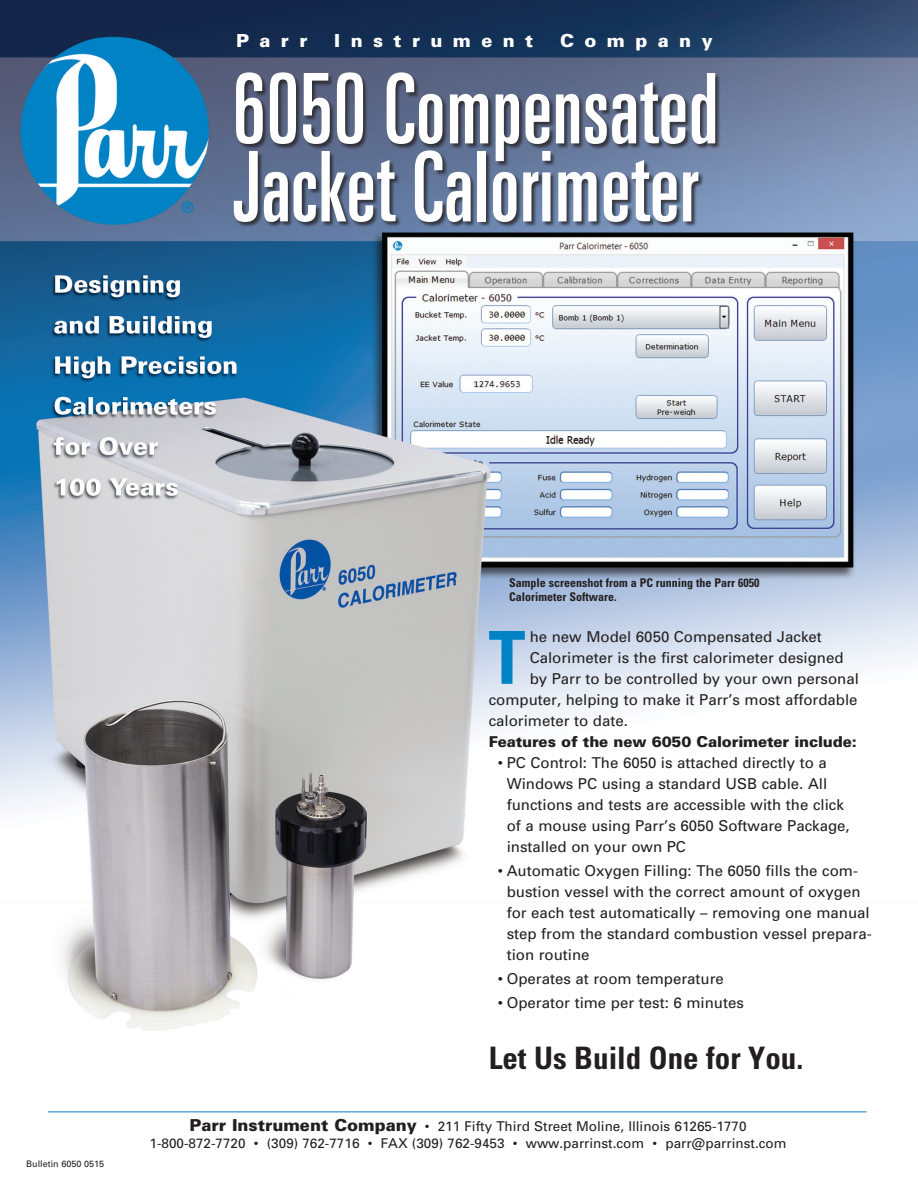
<style>
.page{position:relative;width:918px;height:1188px;background:#fff}
.page>*{position:absolute;margin:0;border:0;box-sizing:border-box;transform-origin:0 0}
.t1{font:ultra-condensed 97.5px "Univers";letter-spacing:.01em;color:#fff;scale:.9 1}
.Parr_Text_2{font:700 condensed 73.2px "Univers";color:#0082c5}
.Parr_Text_2-2{font:700 condensed 30.9px "Univers";color:#231f20}
.t2{font:900 18px "Univers";letter-spacing:.58em;color:#fff}
.Parr_text_3{font:15px/21px "Univers";color:#231f20}
.Parr_Text_2-3{font:15px "Univers";color:#231f20}
.Parr_text_2_Subhead{font:900 15px "Univers";letter-spacing:-.01em;color:#231f20}
.Parr_Text_2-4{font:13.5px "Univers";color:#231f20}
.Captions_1_black{font:700 condensed 12px/13.5px "Univers";color:#231f20}
.t3{font:9px "Univers";color:#231f20}
.s1{font-weight:900;font-size:16.5px}
</style>
<div class="page">
<img style="left:0;top:0;width:918px;height:1112px">
<div style="left:234px;top:73px;width:487px;height:155px;background:#231f20;opacity:.75"></div>
<hr style="left:48px;top:1112px;width:819px;height:1px;background:#0082c5">
<p class="t2" style="left:236px;top:30px;width:73px">Parr</p>
<p class="t2" style="left:334px;top:30px;width:200px">Instrument</p>
<p class="t2" style="left:560px;top:30px;width:154px">Company</p>
<p class="t1" style="left:233px;top:53px;width:540px">6050 Compensated</p>
<p class="t1" style="left:233px;top:131px;width:518px">Jacket Calorimeter</p>
<p class="t3" style="left:26px;top:1158px;width:80px">Bulletin 6050 0515</p>
<p class="Captions_1_black" style="left:509px;top:576px;width:252px">Sample screenshot from a PC running the Parr 6050<br>Calorimeter Software.</p>
<p class="Parr_Text_2" style="left:489px;top:613px;width:38px">T</p>
<p class="Parr_Text_2-3" style="left:530px;top:627px;width:294px">he new Model 6050 Compensated Jacket</p>
<p class="Parr_Text_2-3" style="left:530px;top:648px;width:315px">Calorimeter is the first calorimeter designed</p>
<p class="Parr_Text_2-3" style="left:530px;top:669px;width:331px">by Parr to be controlled by your own personal</p>
<p class="Parr_Text_2-3" style="left:489px;top:690px;width:370px">computer, helping to make it Parr’s most affordable</p>
<p class="Parr_Text_2-3" style="left:489px;top:711px;width:141px">calorimeter to date.</p>
<p class="Parr_text_2_Subhead" style="left:489px;top:732px;width:369px">Features of the new 6050 Calorimeter include:</p>
<p class="Parr_text_3" style="left:507px;top:752px;width:345px;text-indent:-9px">• PC Control: The 6050 is attached directly to a Windows PC using a standard USB cable. All functions and tests are accessible with the click of a mouse using Parr’s 6050 Software Package, installed on your own PC</p>
<p class="Parr_text_3" style="left:507px;top:860px;width:367px;text-indent:-9px">• Automatic Oxygen Filling: The 6050 fills the com&shy;bustion vessel with the correct amount of oxygen for each test automatically – removing one manual step from the standard combustion vessel prepara&shy;tion routine</p>
<p class="Parr_text_3" style="left:498px;top:968px;width:228px">• Operates at room temperature</p>
<p class="Parr_text_3" style="left:498px;top:992px;width:248px">• Operator time per test: 6 minutes</p>
<p class="Parr_Text_2-2" style="left:489px;top:1039px;width:316px">Let Us Build One for You.</p>
<p class="Parr_Text_2-4" style="left:189px;top:1118px;width:559px"><span class="s1">Parr Instrument Company</span> • 211 Fifty Third Street Moline, Illinois 61265-1770</p>
<p class="Parr_Text_2-4" style="left:150px;top:1134px;width:638px">1-800-872-7720 • (309) 762-7716 • FAX (309) 762-9453 • www.parrinst.com • parr@parrinst.com</p>
</div>
